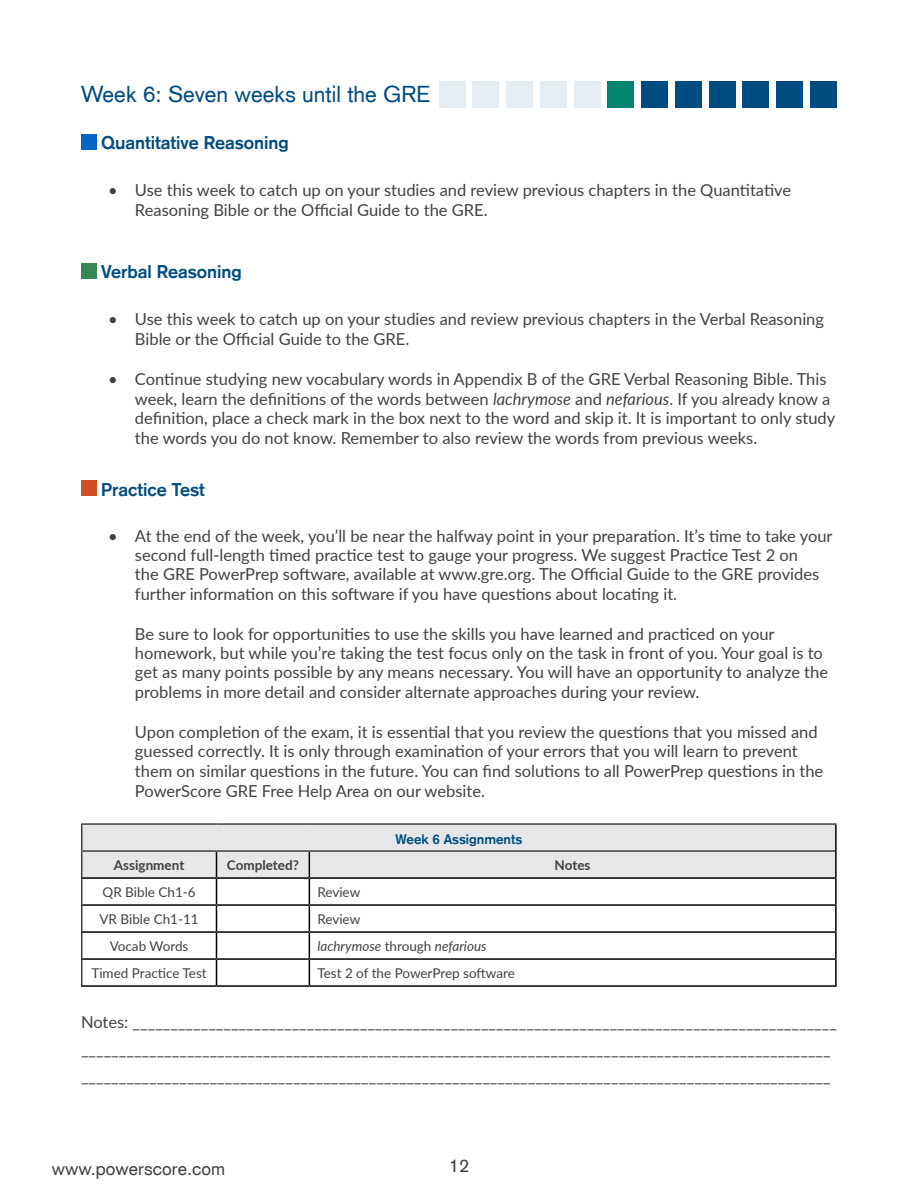
<style>
.page{position:relative;width:918px;height:1188px;background:#fff}
.page>*{position:absolute;margin:0;border:0;box-sizing:border-box;transform-origin:0 0}
.t1{font:22.5px "Akzidenz Grotesk";color:#004c80}
.t2{font:700 18px "Akzidenz Grotesk";color:#004c80}
.t3{font:18px "Akzidenz Grotesk";color:#414042}
.t4{font:16.5px/19.8px "Lato";color:#414042}
.t5{font:13.5px "Lato";color:#414042}
.t6{font:italic 13.5px "Lato";color:#414042}
.t7{font:700 13.5px "Lato";color:#414042}
.t8{font:700 13.5px "Akzidenz Grotesk";color:#004c80}
.s1{font-style:italic}
.s2{font-style:normal}
</style>
<div class="page">
<div style="left:81px;top:134px;width:15px;height:15px;background:#0563c1"></div>
<div style="left:81px;top:263px;width:15px;height:15px;background:#358852"></div>
<div style="left:81px;top:481px;width:15px;height:15px;background:#d04f27"></div>
<hr style="left:835px;top:825px;width:2px;height:26px;background:#000">
<hr style="left:835px;top:851px;width:2px;height:26px;background:#000">
<hr style="left:309px;top:877px;width:528px;height:2px;background:#000">
<hr style="left:835px;top:879px;width:2px;height:25px;background:#000">
<hr style="left:309px;top:904px;width:528px;height:2px;background:#000">
<hr style="left:835px;top:906px;width:2px;height:25px;background:#000">
<hr style="left:309px;top:931px;width:528px;height:2px;background:#000">
<hr style="left:835px;top:933px;width:2px;height:25px;background:#000">
<hr style="left:309px;top:958px;width:528px;height:2px;background:#000">
<hr style="left:835px;top:960px;width:2px;height:25px;background:#000">
<hr style="left:81px;top:985px;width:135px;height:2px;background:#000">
<hr style="left:216px;top:985px;width:93px;height:2px;background:#000">
<hr style="left:309px;top:985px;width:528px;height:2px;background:#000">
<hr style="left:81px;top:823px;width:135px;height:2px;background:#414042">
<hr style="left:216px;top:823px;width:93px;height:2px;background:#414042">
<hr style="left:309px;top:823px;width:528px;height:2px;background:#414042">
<svg style="left:81px;top:824px;width:755px;height:161px"></svg>
<div style="left:439px;top:81px;width:27px;height:27px;background:#e6edf2"></div>
<div style="left:574px;top:81px;width:27px;height:27px;background:#e6edf2"></div>
<div style="left:709px;top:81px;width:27px;height:27px;background:#004c80"></div>
<div style="left:506px;top:81px;width:27px;height:27px;background:#e6edf2"></div>
<div style="left:641px;top:81px;width:27px;height:27px;background:#004c80"></div>
<div style="left:776px;top:81px;width:27px;height:27px;background:#004c80"></div>
<div style="left:472px;top:81px;width:28px;height:27px;background:#e6edf2"></div>
<div style="left:608px;top:81px;width:26px;height:27px;background:#028573"></div>
<div style="left:742px;top:81px;width:28px;height:27px;background:#004c80"></div>
<div style="left:540px;top:81px;width:27px;height:27px;background:#e6edf2"></div>
<div style="left:675px;top:81px;width:27px;height:27px;background:#004c80"></div>
<div style="left:810px;top:81px;width:27px;height:27px;background:#004c80"></div>
<h1 class="t1" style="left:81px;top:80px;width:351px">Week 6: Seven weeks until the GRE</h1>
<p class="t2" style="left:101px;top:132px;width:189px">Quantitative Reasoning</p>
<p class="t4" style="left:135px;top:180px;width:658px;text-indent:-27px">• Use this week to catch up on your studies and review previous chapters in the Quantitative<br>Reasoning Bible or the Official Guide to the GRE.</p>
<p class="t2" style="left:101px;top:261px;width:142px">Verbal Reasoning</p>
<p class="t4" style="left:135px;top:308px;width:691px;text-indent:-27px">• Use this week to catch up on your studies and review previous chapters in the Verbal Reasoning<br>Bible or the Official Guide to the GRE.</p>
<p class="t4" style="left:135px;top:368px;width:702px;text-indent:-27px">• Continue studying new vocabulary words in Appendix B of the GRE Verbal Reasoning Bible. This week, learn the definitions of the words between <span class="s1">lachrymose</span> and <span class="s1">nefarious</span>. If you already know a definition, place a check mark in the box next to the word and skip it. It is important to only study the words you do not know. Remember to also review the words from previous weeks.</p>
<p class="t2" style="left:101px;top:479px;width:105px">Practice Test</p>
<p class="t4" style="left:135px;top:526px;width:699px;line-height:19.4px;text-indent:-27px">• At the end of the week, you’ll be near the halfway point in your preparation. It’s time to take your second full-length timed practice test to gauge your progress. We suggest Practice Test 2 on<br>the GRE PowerPrep software, available at www.gre.org. The Official Guide to the GRE provides further information on this software if you have questions about locating it.</p>
<p class="t4" style="left:135px;top:623px;width:695px;line-height:19.4px">Be sure to look for opportunities to use the skills you have learned and practiced on your homework, but while you’re taking the test focus only on the task in front of you. Your goal is to get as many points possible by any means necessary. You will have an opportunity to analyze the problems in more detail and consider alternate approaches during your review.</p>
<p class="t4" style="left:135px;top:721px;width:690px">Upon completion of the exam, it is essential that you review the questions that you missed and guessed correctly. It is only through examination of your errors that you will learn to prevent them on similar questions in the future. You can find solutions to all PowerPrep questions in the PowerScore GRE Free Help Area on our website.</p>
<p class="t8" style="left:396px;top:831px;width:128px">Week 6 Assignments</p>
<p class="t7" style="left:114px;top:855px;width:72px">Assignment</p>
<p class="t7" style="left:227px;top:855px;width:74px">Completed?</p>
<p class="t7" style="left:555px;top:855px;width:37px">Notes</p>
<p class="t5" style="left:103px;top:882px;width:95px">QR Bible Ch1-6</p>
<p class="t5" style="left:317px;top:882px;width:44px">Review</p>
<p class="t5" style="left:99px;top:909px;width:101px">VR Bible Ch1-11</p>
<p class="t5" style="left:317px;top:909px;width:44px">Review</p>
<p class="t5" style="left:110px;top:936px;width:80px">Vocab Words</p>
<p class="t6" style="left:317px;top:936px;width:171px">lachrymose <span class="s2">through</span> nefarious</p>
<p class="t5" style="left:91px;top:963px;width:117px">Timed Practice Test</p>
<p class="t5" style="left:317px;top:963px;width:199px">Test 2 of the PowerPrep software</p>
<p class="t4" style="left:81px;top:1008px;width:757px;line-height:27px">Notes: _____________________________________________________________________________________________ ___________________________________________________________________________________________________ ___________________________________________________________________________________________________</p>
<p class="t3" style="left:52px;top:1157px;width:175px">www.powerscore.com</p>
<p class="t3" style="left:449px;top:1154px;width:22px">12</p>
</div>
